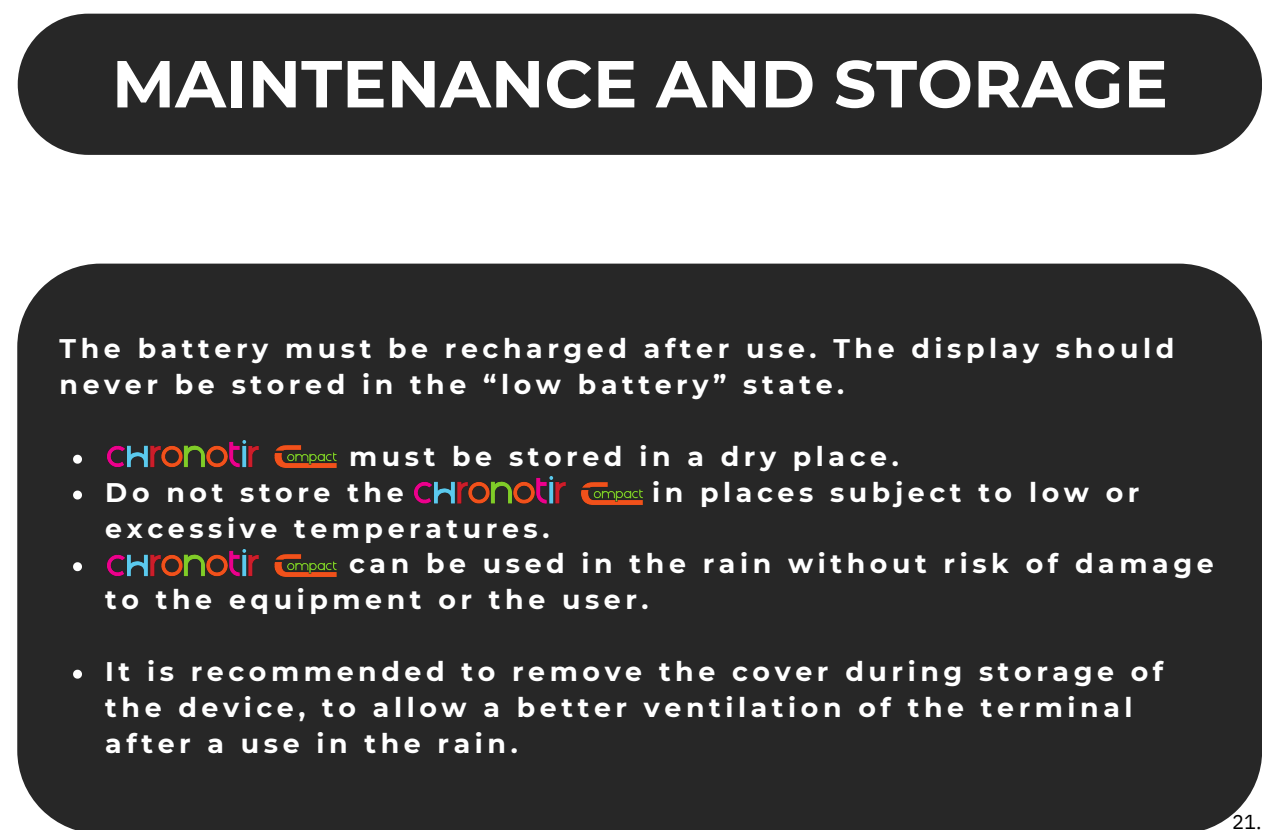
<style>
.page{position:relative;width:1265px;height:830px;background:#fff}
.page>*{position:absolute;margin:0;border:0;box-sizing:border-box;transform-origin:0 0}
.t1{font:700 66.3px "Montserrat";color:#fff}
.t2{font:700 26.7px/35.7px "Montserrat";letter-spacing:.17em;color:#fff}
.t3{font:20.1px "IBM Plex Sans";color:#000}
</style>
<div class="page">
<div style="left:18px;top:14px;width:1244px;height:141px;background:#272727"></div>
<div style="left:17px;top:263px;width:1245px;height:566px;background:#272727"></div>
<svg style="left:73px;top:454px;width:9px;height:9px"></svg>
<svg style="left:73px;top:490px;width:9px;height:9px"></svg>
<svg style="left:73px;top:562px;width:9px;height:9px"></svg>
<svg style="left:73px;top:669px;width:9px;height:9px"></svg>
<img style="left:107px;top:548px;width:152px;height:29px">
<img style="left:274px;top:553px;width:63px;height:24px">
<img style="left:414px;top:476px;width:152px;height:28px">
<img style="left:581px;top:481px;width:63px;height:24px">
<img style="left:107px;top:439px;width:152px;height:29px">
<img style="left:274px;top:444px;width:63px;height:24px">
<h1 class="t1" style="left:112px;top:43px;width:1058px">MAINTENANCE AND STORAGE</h1>
<h2 class="t2" style="left:60px;top:331px;width:1116px">The battery must be recharged after use. The display should never be stored in the “low battery” state.</h2>
<h3 class="t2" style="left:349px;top:438px;width:551px">must be stored in a dry place.</h3>
<h3 class="t2" style="left:105px;top:474px;width:300px">Do not store the</h3>
<h3 class="t2" style="left:652px;top:474px;width:489px">in places subject to low or</h3>
<h3 class="t2" style="left:105px;top:510px;width:446px">excessive temperatures.</h3>
<h3 class="t2" style="left:105px;top:545px;width:1110px;text-indent:244px">can be used in the rain without risk of damage to the equipment or the user.</h3>
<h3 class="t2" style="left:105px;top:653px;width:1060px">It is recommended to remove the cover during storage of the device, to allow a better ventilation of the terminal after a use in the rain.</h3>
<p class="t3" style="left:1232px;top:807px;width:31px">21.</p>
</div>
